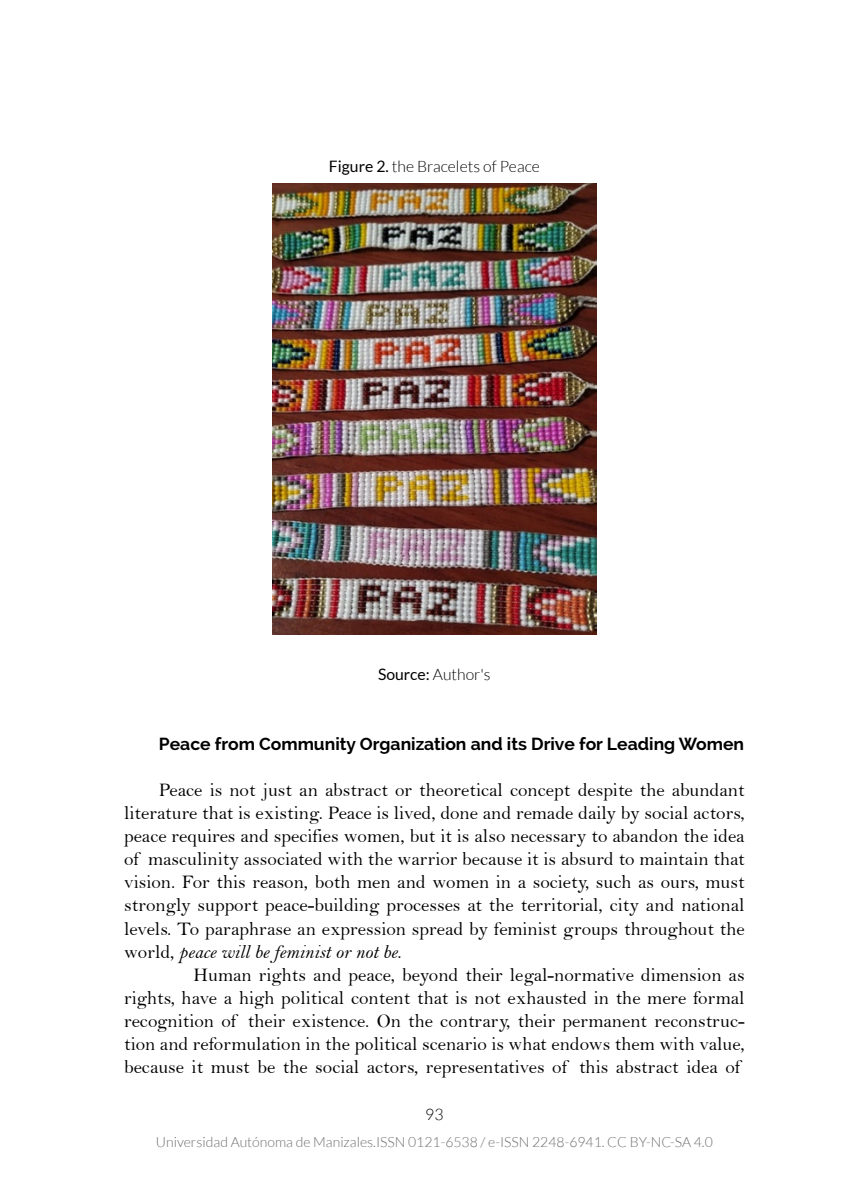
<style>
.page{position:relative;width:844px;height:1191px;background:#fff}
.page>*{position:absolute;margin:0;border:0;box-sizing:border-box;transform-origin:0 0}
.t1{font:19.25px/23.1px "Bell";color:#000;text-align:justify}
.t2{font:19.25px "Bell MT Italic";color:#000}
.t3{font:700 17.5px "Raleway";color:#000}
.t4{font:300 15.75px "Lato";color:#000}
.t5{font:300 14px "Lato";color:#706f6f}
.s1{font-weight:400}
.s2{font-family:"Bell"}
</style>
<div class="page">
<img style="left:272px;top:184px;width:324px;height:450px">
<p class="t4" style="left:329px;top:158px;width:212px"><span class="s1">Figure 2.</span> the Bracelets of Peace</p>
<p class="t4" style="left:378px;top:666px;width:114px"><span class="s1">Source:</span> Author's</p>
<p class="t3" style="left:159px;top:733px;width:586px">Peace from Community Organization and its Drive for Leading Women</p>
<p class="t1" style="left:124px;top:778px;width:622px;text-indent:35px">Peace is not just an abstract or theoretical concept despite the abundant literature that is existing. Peace is lived, done and remade daily by social actors, peace requires and specifies women, but it is also necessary to abandon the idea of masculinity associated with the warrior because it is absurd to maintain that vision. For this reason, both men and women in a society, such as ours, must strongly support peace-building processes at the territorial, city and national levels. To paraphrase an expression spread by feminist groups throughout the</p>
<p class="t2" style="left:124px;top:940px;width:279px"><span class="s2">world,</span> peace will be feminist or not be<span class="s2">.</span></p>
<p class="t1" style="left:124px;top:963px;width:622px;text-indent:69px">Human rights and peace, beyond their legal-normative dimension as rights, have a high political content that is not exhausted in the mere formal recognition of their existence. On the contrary, their permanent reconstruc&shy;tion and reformulation in the political scenario is what endows them with value, because it must be the social actors, representatives of this abstract idea of</p>
<p class="t4" style="left:425px;top:1105px;width:20px">93</p>
<p class="t5" style="left:156px;top:1134px;width:558px">Universidad Autónoma de Manizales.ISSN 0121-6538 / e-ISSN 2248-6941. CC BY-NC-SA 4.0</p>
</div>
